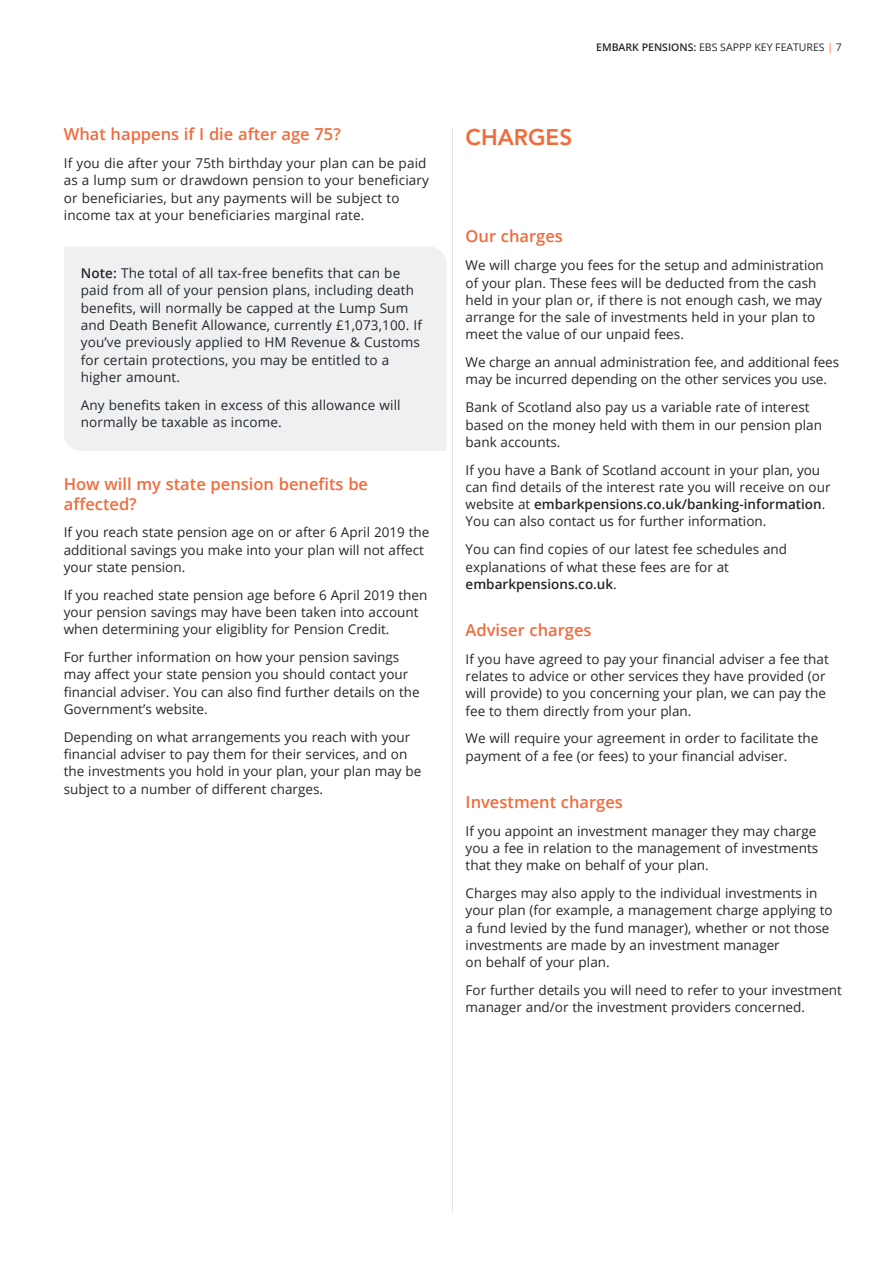
<style>
.page{position:relative;width:893px;height:1263px;background:#fff}
.page>*{position:absolute;margin:0;border:0;box-sizing:border-box;transform-origin:0 0}
.t1{font:800 22.5px "Avenir LT Std";color:#f26b3b}
.Tier2_Subheading{font:600 16.5px/19.5px "Open Sans";color:#f26b3b}
.Tier2_Body_text{font:13.5px/17.2px "Open Sans";color:#24272a}
.t2{font:10.5px "Open Sans";color:#24272a}
.s1{font-weight:600}
.s2{color:#f26b3b}
</style>
<div class="page">
<hr style="left:452px;top:128px;width:1px;height:1084px;background:#e2e2e3">
<div style="left:64px;top:247px;width:382px;height:204px;background:#eef0f2"></div>
<p class="Tier2_Subheading" style="left:64px;top:124px;width:279px">What happens if I die after age 75?</p>
<p class="Tier2_Body_text" style="left:64px;top:154px;width:367px">If you die after your 75th birthday your plan can be paid as a lump sum or drawdown pension to your beneficiary or beneficiaries, but any payments will be subject to income tax at your beneficiaries marginal rate.</p>
<p class="Tier2_Body_text" style="left:81px;top:264px;width:343px"><span class="s1">Note:</span> The total of all tax-free benefits that can be paid from all of your pension plans, including death benefits, will normally be capped at the Lump Sum and Death Benefit Allowance, currently £1,073,100. If you’ve previously applied to HM Revenue &amp; Customs for certain protections, you may be entitled to a higher amount.</p>
<p class="Tier2_Body_text" style="left:81px;top:396px;width:321px">Any benefits taken in excess of this allowance will normally be taxable as income.</p>
<p class="Tier2_Subheading" style="left:64px;top:474px;width:306px">How will my state pension benefits be affected?</p>
<p class="Tier2_Body_text" style="left:64px;top:524px;width:367px">If you reach state pension age on or after 6 April 2019 the additional savings you make into your plan will not affect your state pension.</p>
<p class="Tier2_Body_text" style="left:64px;top:586px;width:365px">If you reached state pension age before 6 April 2019 then your pension savings may have been taken into account when determining your eligiblity for Pension Credit.</p>
<p class="Tier2_Body_text" style="left:64px;top:648px;width:357px">For further information on how your pension savings may affect your state pension you should contact your financial adviser. You can also find further details on the Government’s website.</p>
<p class="Tier2_Body_text" style="left:64px;top:728px;width:359px">Depending on what arrangements you reach with your financial adviser to pay them for their services, and on the investments you hold in your plan, your plan may be subject to a number of different charges.</p>
<p class="t2" style="left:596px;top:40px;width:247px"><span class="s1">EMBARK PENSIONS:</span> EBS SAPPP KEY FEATURES <span class="s2">|</span> 7</p>
<p class="t1" style="left:466px;top:123px;width:108px">CHARGES</p>
<p class="Tier2_Subheading" style="left:466px;top:226px;width:99px">Our charges</p>
<p class="Tier2_Body_text" style="left:466px;top:256px;width:360px">We will charge you fees for the setup and administration of your plan. These fees will be deducted from the cash held in your plan or, if there is not enough cash, we may arrange for the sale of investments held in your plan to meet the value of our unpaid fees.</p>
<p class="Tier2_Body_text" style="left:466px;top:353px;width:375px">We charge an annual administration fee, and additional fees may be incurred depending on the other services you use.</p>
<p class="Tier2_Body_text" style="left:466px;top:398px;width:358px">Bank of Scotland also pay us a variable rate of interest based on the money held with them in our pension plan bank accounts.</p>
<p class="Tier2_Body_text" style="left:466px;top:461px;width:366px">If you have a Bank of Scotland account in your plan, you can find details of the interest rate you will receive on our website at <span class="s1">embarkpensions.co.uk/banking-information</span>.<br>You can also contact us for further information.</p>
<p class="Tier2_Body_text" style="left:466px;top:540px;width:323px">You can find copies of our latest fee schedules and explanations of what these fees are for at <span class="s1">embarkpensions.co.uk</span>.</p>
<p class="Tier2_Subheading" style="left:466px;top:620px;width:128px">Adviser charges</p>
<p class="Tier2_Body_text" style="left:466px;top:650px;width:365px">If you have agreed to pay your financial adviser a fee that relates to advice or other services they have provided (or will provide) to you concerning your plan, we can pay the fee to them directly from your plan.</p>
<p class="Tier2_Body_text" style="left:466px;top:730px;width:354px">We will require your agreement in order to facilitate the payment of a fee (or fees) to your financial adviser.</p>
<p class="Tier2_Subheading" style="left:466px;top:792px;width:159px">Investment charges</p>
<p class="Tier2_Body_text" style="left:466px;top:822px;width:354px">If you appoint an investment manager they may charge you a fee in relation to the management of investments that they make on behalf of your plan.</p>
<p class="Tier2_Body_text" style="left:466px;top:884px;width:369px">Charges may also apply to the individual investments in your plan (for example, a management charge applying to a fund levied by the fund manager), whether or not those investments are made by an investment manager<br>on behalf of your plan.</p>
<p class="Tier2_Body_text" style="left:466px;top:981px;width:378px">For further details you will need to refer to your investment manager and/or the investment providers concerned.</p>
</div>
